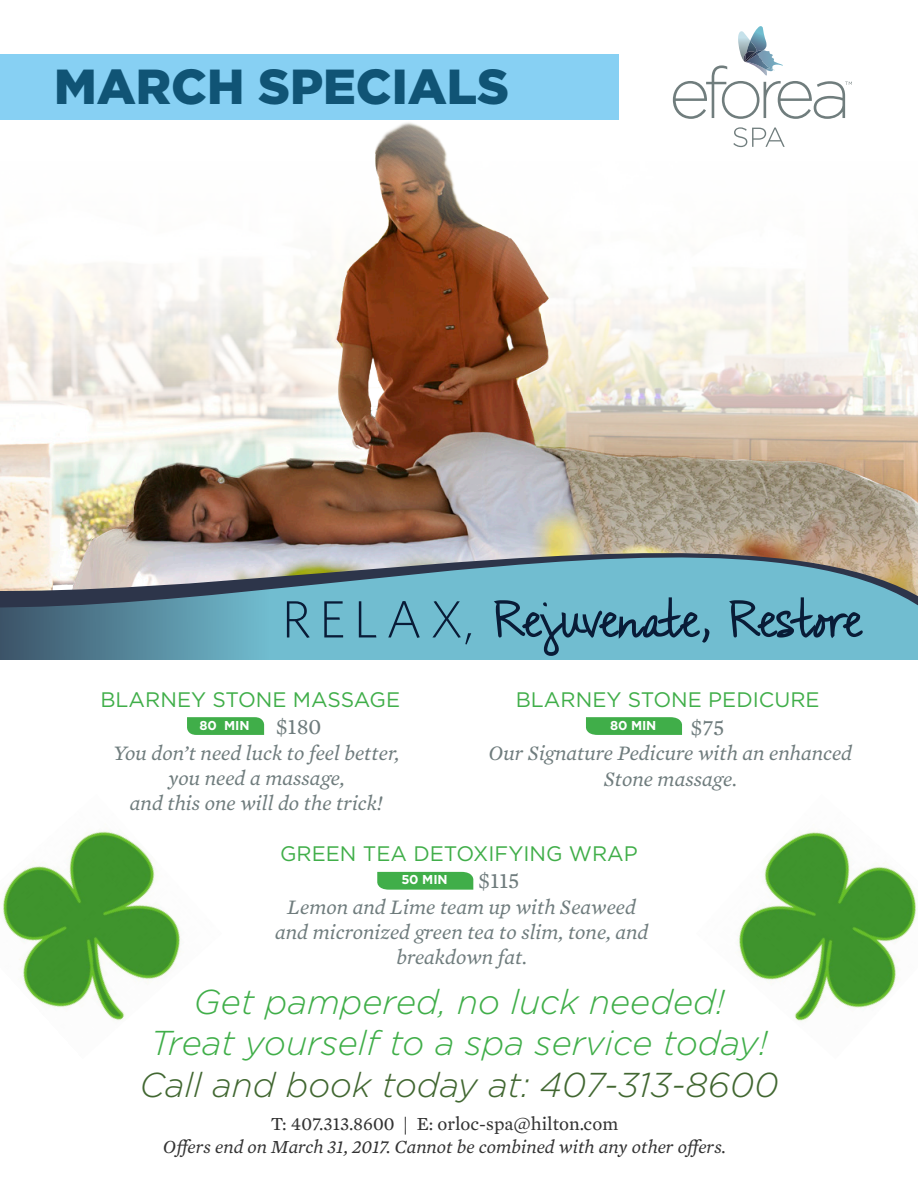
<style>
.page{position:relative;width:918px;height:1188px;background:#fff}
.page>*{position:absolute;margin:0;border:0;box-sizing:border-box;transform-origin:0 0}
.t1{font:700 52.5px "KG You Wont Bring Me Down";letter-spacing:-.01em;color:#091c37}
.t2{font:900 49.2px "Gotham";color:#105475}
.t3{font:italic 300 34.5px/41.4px "Gotham";color:#40ae49;text-align:center}
.t4{font:22.5px "Mercury Text G2";color:#6f7c7d}
.t5{font:italic 21px/25.2px "Mercury Text G2";color:#6f7c7d;text-align:center}
.t6{font:21px "Gotham";color:#40ae49}
.t7{font:italic 18.9px "Mercury Text G2";color:#333}
.t8{font:18.9px "Mercury Text G2";color:#333}
.t9{font:700 12.9px "Gotham";letter-spacing:-.01em;color:#fff}
.s1{font-family:"Whitney";font-weight:300}
.s2{color:#416731}
</style>
<div class="page">
<svg style="left:716px;top:26px;width:67px;height:41px"></svg>
<img style="left:0;top:67px;width:918px;height:363px">
<img style="left:0;top:432px;width:918px;height:105px">
<svg style="left:0;top:537px;width:918px;height:123px;background:#7fabb6"></svg>
<img style="left:3px;top:830px;width:178px;height:191px">
<svg style="left:586px;top:717px;width:96px;height:18px;background:#46b04f"></svg>
<svg style="left:187px;top:717px;width:77px;height:18px"></svg>
<div style="left:0;top:54px;width:619px;height:65px;background:#87d0f3"></div>
<svg style="left:377px;top:872px;width:96px;height:18px;background:#47b150"></svg>
<img style="left:738px;top:831px;width:179px;height:190px">
<p class="t2" style="left:54px;top:53px;width:457px">MARCH SPECIALS</p>
<p class="t1" style="left:282px;top:589px;width:582px"><span class="s1">R E L A X,</span> Rejuvenate , Restore</p>
<p class="t6" style="left:100px;top:687px;width:301px">BLARNEY STONE MASSAGE</p>
<p class="t6" style="left:516px;top:687px;width:305px">BLARNEY STONE PEDICURE</p>
<p class="t4" style="left:276px;top:711px;width:47px">$180</p>
<p class="t9" style="left:610px;top:717px;width:48px">80 MIN</p>
<p class="t5" style="left:114px;top:739px;width:287px">You don’t need luck to feel better, you need a massage,<br>and this one will do the trick!</p>
<p class="t4" style="left:691px;top:711px;width:36px">$75</p>
<p class="t5" style="left:489px;top:740px;width:365px">Our Signature Pedicure with an enhanced<br>Stone massage.</p>
<p class="t9" style="left:199px;top:717px;width:52px">80 MIN</p>
<p class="t6" style="left:280px;top:840px;width:359px">GREEN TEA DETOXIFYING WRAP</p>
<p class="t9" style="left:401px;top:871px;width:48px">50 MIN</p>
<p class="t4" style="left:478px;top:865px;width:43px">$115</p>
<p class="t5" style="left:275px;top:893px;width:375px">Lemon and Lime team up with Seaweed and micronized green tea to slim, tone, and breakdown fat.</p>
<p class="t3" style="left:139px;top:980px;width:641px">Get pampered, no luck needed!<br>Treat yourself to a spa service today!<br><span class="s2">Call and book today at: 407-313-8600</span></p>
<p class="t8" style="left:271px;top:1110px;width:349px">T: 407.313.8600 | E: orloc-spa@hilton.com</p>
<p class="t7" style="left:163px;top:1133px;width:564px">Offers end on March 31, 2017. Cannot be combined with any other offers.</p>
</div>
